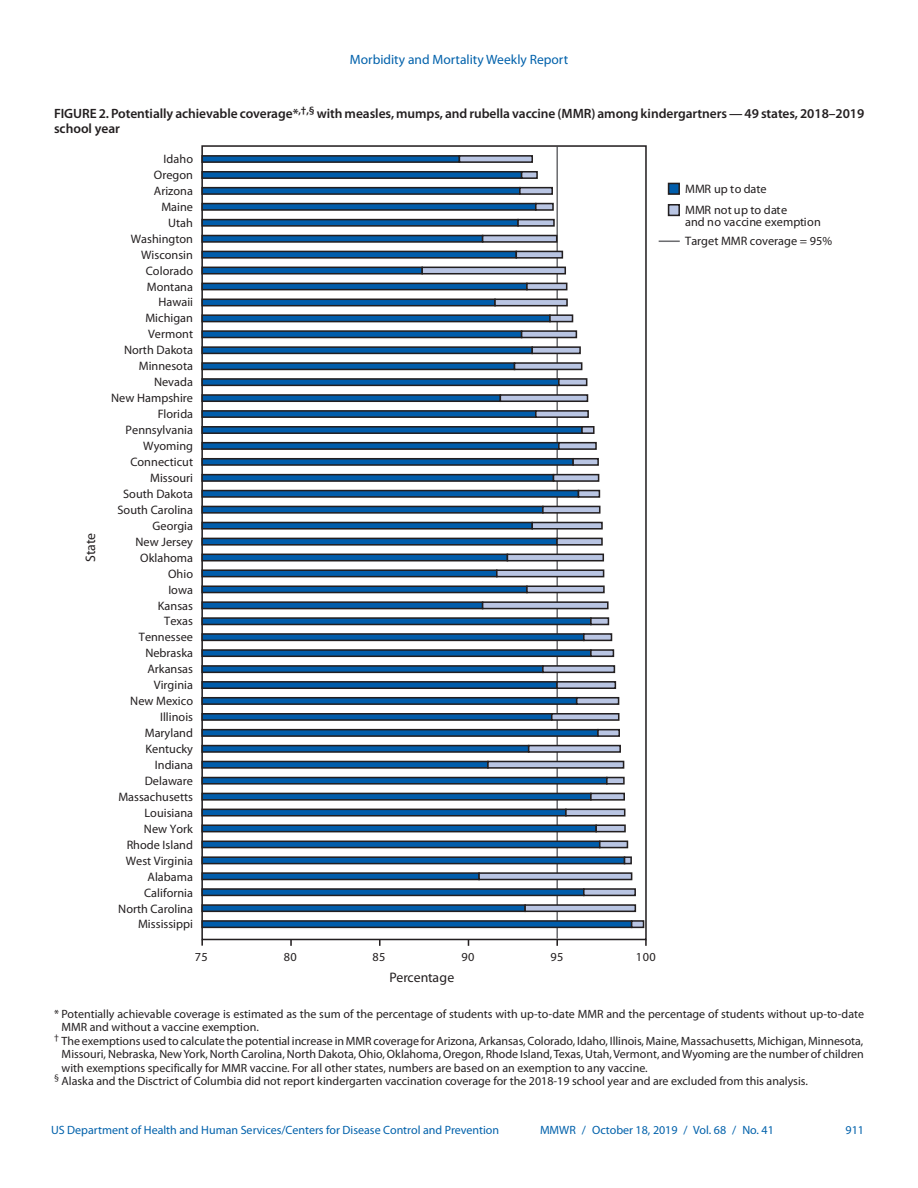
<style>
.page{position:relative;width:918px;height:1188px;background:#fff}
.page>*{position:absolute;margin:0;border:0;box-sizing:border-box;transform-origin:0 0}
.t1{font:13.8px "Myriad Pro";letter-spacing:-.015em;color:#231f20}
.Figure_Title{font:600 13.5px/15px "Myriad Pro";letter-spacing:-.005em;color:#231f20}
.t2{font:13.5px "Myriad Pro";color:#0161ab}
.t3{font:12.3px/15.9px "Myriad Pro";color:#231f20}
.Figure_Footnote{font:12px/13.5px "Myriad Pro";color:#231f20}
.t4{font:12px "Myriad Pro";color:#0161ab}
</style>
<div class="page">
<hr style="left:556px;top:147px;width:2px;height:792px;background:#6c6d70">
<svg style="left:290px;top:940px;width:2px;height:6px"></svg>
<svg style="left:379px;top:940px;width:2px;height:6px"></svg>
<svg style="left:556px;top:940px;width:2px;height:6px"></svg>
<svg style="left:645px;top:940px;width:2px;height:6px"></svg>
<svg style="left:201px;top:940px;width:2px;height:6px"></svg>
<div style="left:669px;top:183px;width:10px;height:11px;background:#015dab"></div>
<div style="left:668px;top:183px;width:12px;height:12px;border:2px solid #231f20"></div>
<div style="left:669px;top:205px;width:10px;height:10px;background:#b9c5e3"></div>
<div style="left:668px;top:204px;width:12px;height:12px;border:2px solid #231f20"></div>
<hr style="left:659px;top:240px;width:21px;height:2px;background:#6c6d70">
<svg style="left:201px;top:154px;width:220px;height:775px"></svg>
<svg style="left:421px;top:154px;width:224px;height:775px"></svg>
<p class="t2" style="left:350px;top:51px;width:220px">Morbidity and Mortality Weekly Report</p>
<p class="Figure_Title" style="left:54px;top:106px;width:812px">FIGURE 2. Potentially achievable coverage*<sup>,†,§</sup> with measles, mumps, and rubella vaccine (MMR) among kindergartners — 49 states, 2018–2019 school year</p>
<p class="t1" style="left:82px;top:562px;width:30px;rotate:-90deg">State</p>
<p class="t3" style="left:111px;top:151px;width:83px;text-align:right">Idaho<br>Oregon<br>Arizona<br>Maine<br>Utah<br>Washington<br>Wisconsin<br>Colorado<br>Montana<br>Hawaii<br>Michigan<br>Vermont<br>North Dakota<br>Minnesota<br>Nevada<br>New Hampshire<br>Florida<br>Pennsylvania<br>Wyoming<br>Connecticut<br>Missouri<br>South Dakota<br>South Carolina<br>Georgia<br>New Jersey<br>Oklahoma<br>Ohio<br>Iowa<br>Kansas<br>Texas<br>Tennessee<br>Nebraska<br>Arkansas<br>Virginia<br>New Mexico<br>Illinois<br>Maryland<br>Kentucky<br>Indiana<br>Delaware<br>Massachusetts<br>Louisiana<br>New York<br>Rhode Island<br>West Virginia<br>Alabama<br>California<br>North Carolina<br>Mississippi</p>
<p class="t3" style="left:195px;top:949px;width:14px">75</p>
<p class="t3" style="left:284px;top:949px;width:14px">80</p>
<p class="t3" style="left:373px;top:949px;width:14px">85</p>
<p class="t3" style="left:462px;top:949px;width:14px">90</p>
<p class="t3" style="left:550px;top:949px;width:14px">95</p>
<p class="t3" style="left:636px;top:949px;width:21px">100</p>
<p class="t1" style="left:390px;top:969px;width:66px">Percentage</p>
<p class="t3" style="left:685px;top:181px;width:83px">MMR up to date</p>
<p class="t3" style="left:685px;top:204px;width:138px;line-height:12.3px">MMR not up to date<br>and no vaccine exemption</p>
<p class="t3" style="left:685px;top:233px;width:148px">Target MMR coverage = 95%</p>
<p class="Figure_Footnote" style="left:62px;top:1007px;width:804px;text-indent:-8px">* Potentially achievable coverage is estimated as the sum of the percentage of students with up-to-date MMR and the percentage of students without up-to-date<br>MMR and without a vaccine exemption.</p>
<p class="Figure_Footnote" style="left:62px;top:1034px;width:804px;text-align:justify;text-indent:-8px"><sup>†</sup> The exemptions used to calculate the potential increase in MMR coverage for Arizona, Arkansas, Colorado, Idaho, Illinois, Maine, Massachusetts, Michigan, Minnesota, Missouri, Nebraska, New York, North Carolina, North Dakota, Ohio, Oklahoma, Oregon, Rhode Island, Texas, Utah, Vermont, and Wyoming are the number of children with exemptions specifically for MMR vaccine. For all other states, numbers are based on an exemption to any vaccine.</p>
<p class="Figure_Footnote" style="left:54px;top:1074px;width:755px"><sup>§</sup> Alaska and the Disctrict of Columbia did not report kindergarten vaccination coverage for the 2018-19 school year and are excluded from this analysis.</p>
<p class="t4" style="left:51px;top:1123px;width:450px">US Department of Health and Human Services/Centers for Disease Control and Prevention</p>
<p class="t4" style="left:540px;top:1123px;width:235px">MMWR / October 18, 2019 / Vol. 68 / No. 41</p>
<p class="t4" style="left:846px;top:1123px;width:20px">911</p>
</div>
